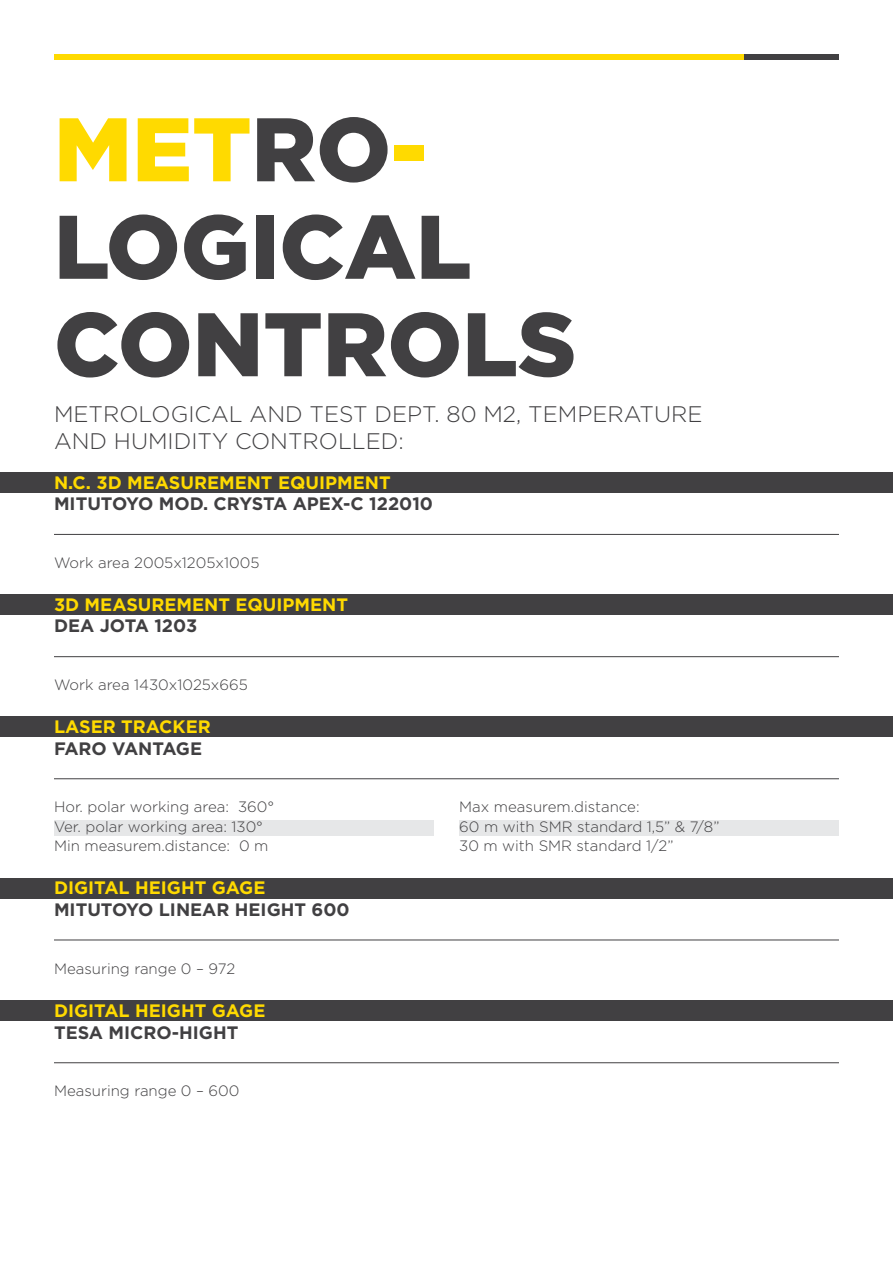
<style>
.page{position:relative;width:893px;height:1263px;background:#fff}
.page>*{position:absolute;margin:0;border:0;box-sizing:border-box;transform-origin:0 0}
.t1{font:900 90px/97.5px "Gotham";color:#414042}
.t2{font:300 22.5px "Gotham";color:#414042}
.t3{font:700 18px "Gotham";color:#ffda00}
.t4{font:700 18px "Gotham";color:#414042}
.t5{font:300 15px/19.5px "Gotham";color:#414042}
.s1{color:#ffda00}
</style>
<div class="page">
<div style="left:0;top:472px;width:893px;height:21px;background:#414042"></div>
<div style="left:0;top:594px;width:893px;height:21px;background:#414042"></div>
<div style="left:0;top:877px;width:893px;height:21px;background:#414042"></div>
<div style="left:0;top:1000px;width:893px;height:21px;background:#414042"></div>
<div style="left:0;top:716px;width:893px;height:21px;background:#414042"></div>
<div style="left:54px;top:54px;width:690px;height:6px;background:#ffda00"></div>
<div style="left:744px;top:54px;width:95px;height:6px;background:#414042"></div>
<hr style="left:54px;top:656px;width:785px;height:1px;background:#414042">
<hr style="left:54px;top:939px;width:785px;height:1px;background:#414042">
<hr style="left:54px;top:1062px;width:785px;height:1px;background:#414042">
<hr style="left:54px;top:778px;width:785px;height:1px;background:#414042">
<hr style="left:54px;top:534px;width:785px;height:1px;background:#414042">
<div style="left:54px;top:820px;width:380px;height:15px;background:#e6e7e8"></div>
<div style="left:459px;top:820px;width:380px;height:15px;background:#e6e7e8"></div>
<div style="left:394px;top:146px;width:30px;height:15px;background:#ffda00"></div>
<h1 class="t1" style="left:54px;top:100px;width:375px"><span class="s1">MET</span>RO-<br>LOGICA</h1>
<h1 class="t1" style="left:416px;top:197px;width:57px">L</h1>
<h1 class="t1" style="left:54px;top:295px;width:68px">CON</h1>
<h1 class="t1" style="left:263px;top:295px;width:302px">TROLS</h1>
<h2 class="t2" style="left:54px;top:400px;width:36px">Metro</h2>
<h2 class="t2" style="left:139px;top:400px;width:29px">logica</h2>
<h2 class="t2" style="left:229px;top:400px;width:178px">l an d test dept</h2>
<h2 class="t2" style="left:435px;top:400px;width:111px">. 80 m 2, temperature</h2>
<h2 class="t2" style="left:54px;top:427px;width:75px">an d humi</h2>
<h2 class="t2" style="left:174px;top:427px;width:30px">dity</h2>
<h2 class="t2" style="left:235px;top:427px;width:18px">contro</h2>
<h2 class="t2" style="left:338px;top:427px;width:67px">lled:</h2>
<p class="t3" style="left:54px;top:470px;width:338px">N.C. 3D MEASUREMENT EQUIPMENT</p>
<p class="t4" style="left:54px;top:492px;width:381px">MITUTOYO MOD. CRYSTA APEX-C 122010</p>
<p class="t5" style="left:54px;top:552px;width:207px">Work area 2005x1205x1005</p>
<p class="t3" style="left:54px;top:592px;width:296px">3D MEASUREMENT EQUIPMENT</p>
<p class="t4" style="left:54px;top:614px;width:145px">DEA JOTA 1203</p>
<p class="t5" style="left:54px;top:675px;width:195px">Work area 1430x1025x665</p>
<p class="t3" style="left:54px;top:715px;width:158px">LASER TRACKER</p>
<p class="t4" style="left:54px;top:736px;width:150px">FARO VANTAGE</p>
<p class="t5" style="left:54px;top:797px;width:222px">Hor. polar working area: 360°<br>Ver. polar working area: 130°<br>Min measurem.distance: 0 m</p>
<p class="t5" style="left:459px;top:797px;width:262px">Max measurem.distance:<br>60 m with SMR standard 1,5” &amp; 7/8”<br>30 m with SMR standard 1/2”</p>
<p class="t3" style="left:54px;top:876px;width:12px">DIGITAL</p>
<p class="t3" style="left:135px;top:876px;width:13px">HEIGHT</p>
<p class="t3" style="left:212px;top:876px;width:14px">GAGE</p>
<p class="t4" style="left:54px;top:897px;width:297px">MITUTOYO LINEAR HEIGHT 600</p>
<p class="t5" style="left:54px;top:958px;width:183px">Measuring range 0 – 972</p>
<p class="t3" style="left:54px;top:998px;width:12px">DIGITAL</p>
<p class="t3" style="left:135px;top:998px;width:13px">HEIGHT</p>
<p class="t3" style="left:212px;top:998px;width:14px">GAGE</p>
<p class="t4" style="left:54px;top:1020px;width:186px">TESA MICRO-HIGHT</p>
<p class="t5" style="left:54px;top:1081px;width:187px">Measuring range 0 – 600</p>
</div>
